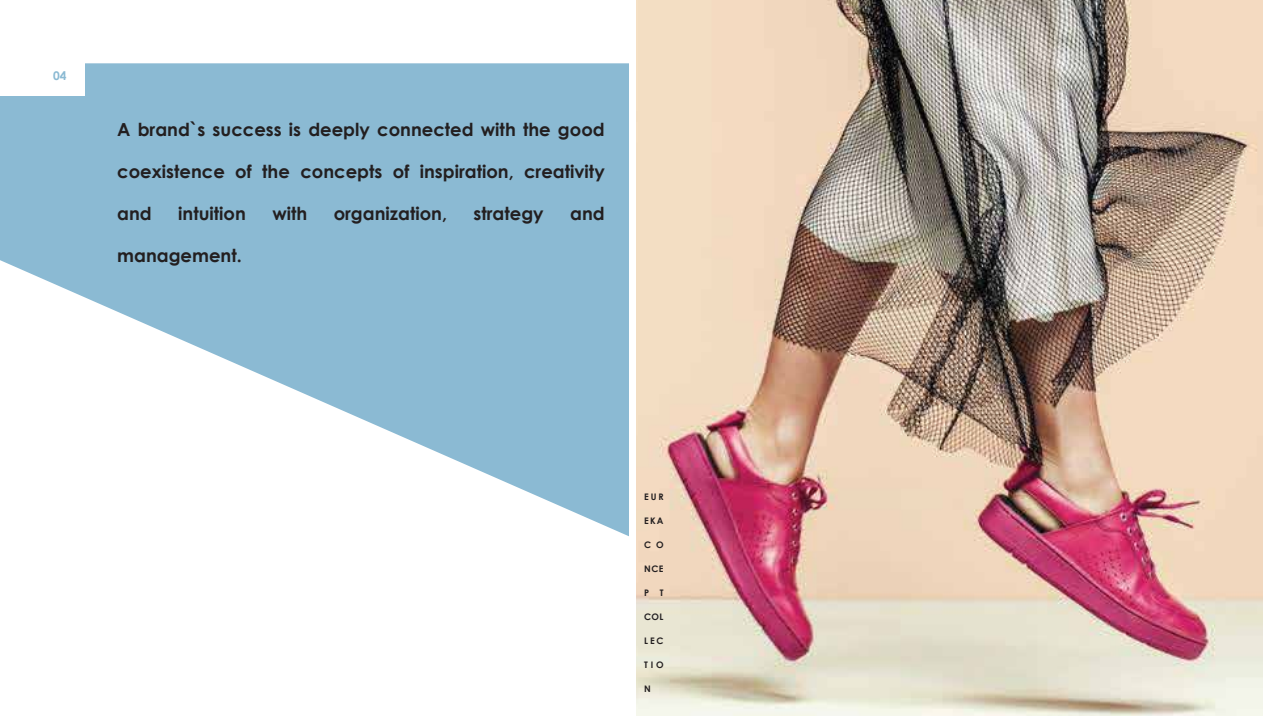
<style>
.page{position:relative;width:1263px;height:716px;background:#fff}
.page>*{position:absolute;margin:0;border:0;box-sizing:border-box;transform-origin:0 0}
.t1{font:700 18px "Century Gothic";color:#231f20}
.t2{font:700 12px "Century Gothic";color:#8bbad3}
.t3{font:700 9px "Century Gothic";letter-spacing:.17em;color:#231f20}
</style>
<div class="page">
<svg style="left:0;top:63px;width:629px;height:473px;fill:#8bbad3"></svg>
<div style="left:0;top:32px;width:85px;height:64px;background:#fff"></div>
<img style="left:636px;top:0;width:627px;height:716px">
<p class="t2" style="left:53px;top:68px;width:15px">04</p>
<p class="t1" style="left:117px;top:118px;width:489px">A brand`s success is deeply connected with the good</p>
<p class="t1" style="left:117px;top:160px;width:489px">coexistence of the concepts of inspiration, creativity</p>
<p class="t1" style="left:117px;top:202px;width:36px">and</p>
<p class="t1" style="left:178px;top:202px;width:69px">intuition</p>
<p class="t1" style="left:272px;top:202px;width:36px">with</p>
<p class="t1" style="left:334px;top:202px;width:115px">organization,</p>
<p class="t1" style="left:473px;top:202px;width:72px">strategy</p>
<p class="t1" style="left:570px;top:202px;width:36px">and</p>
<p class="t1" style="left:117px;top:244px;width:126px">management.</p>
<p class="t3" style="left:644px;top:491px;width:21px">EUR</p>
<p class="t3" style="left:644px;top:515px;width:21px">EKA</p>
<p class="t3" style="left:644px;top:539px;width:21px">C O</p>
<p class="t3" style="left:644px;top:563px;width:21px">NCE</p>
<p class="t3" style="left:644px;top:587px;width:21px">P T</p>
<p class="t3" style="left:644px;top:611px;width:21px">COL</p>
<p class="t3" style="left:644px;top:635px;width:21px">LEC</p>
<p class="t3" style="left:644px;top:659px;width:21px">TIO</p>
<p class="t3" style="left:644px;top:683px;width:8px">N</p>
</div>
